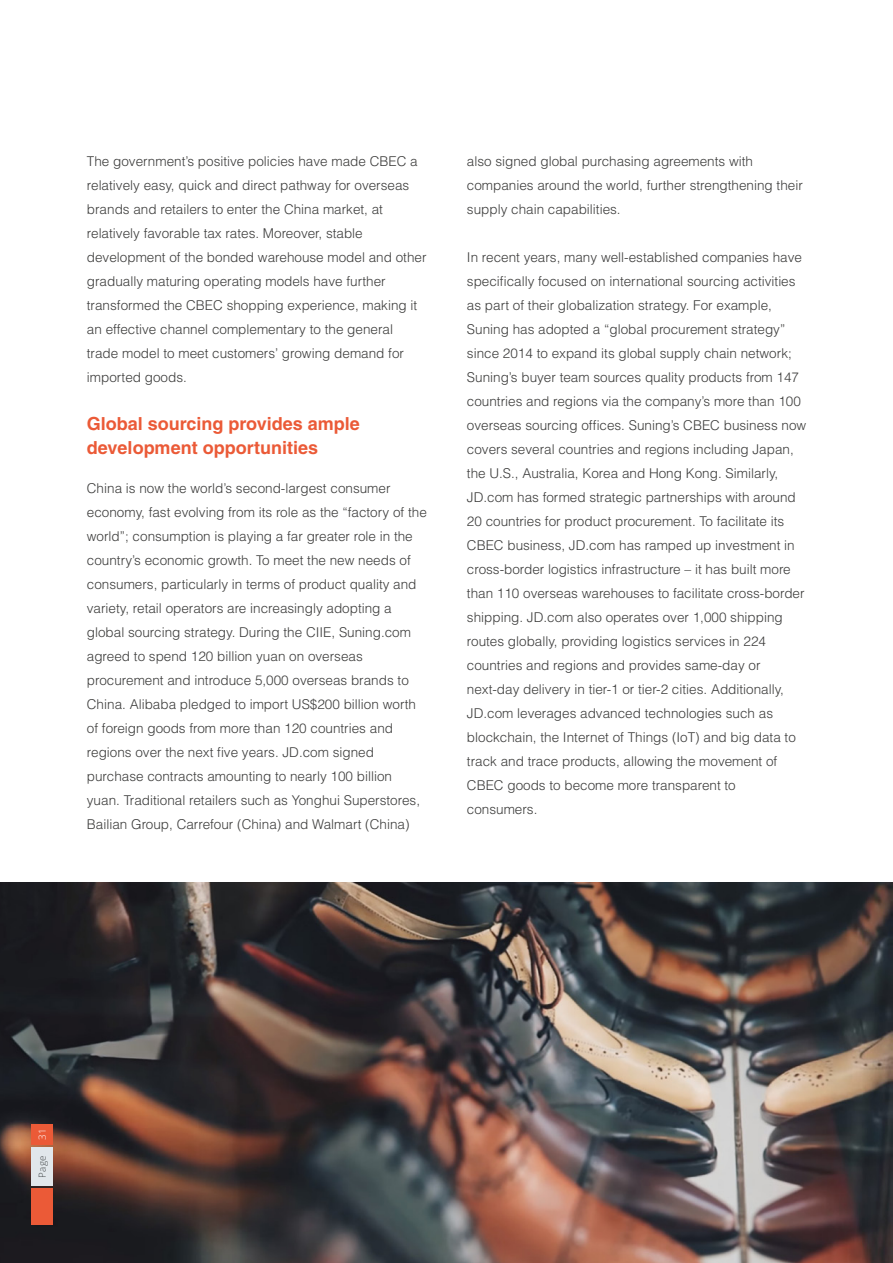
<style>
.page{position:relative;width:893px;height:1263px;background:#fff}
.page>*{position:absolute;margin:0;border:0;box-sizing:border-box;transform-origin:0 0}
.t1{font:700 18px/24px "Helvetica";color:#eb5a37}
.t2{font:300 13.5px/24px "Helvetica";color:#3c3c3b}
.t3{font:300 9.75px "Open Sans";color:#444849}
.t4{font:300 9.75px "Open Sans";color:#fff}
</style>
<div class="page">
<img style="left:0;top:882px;width:893px;height:381px">
<div style="left:32px;top:1124px;width:21px;height:21px;background:#eb5a37"></div>
<div style="left:32px;top:1147px;width:21px;height:39px;background:#e1e7eb"></div>
<div style="left:32px;top:1188px;width:21px;height:37px;background:#eb5a37"></div>
<p class="t2" style="left:87px;top:149px;width:341px">The government’s positive policies have made CBEC a relatively easy, quick and direct pathway for overseas brands and retailers to enter the China market, at relatively favorable tax rates. Moreover, stable development of the bonded warehouse model and other gradually maturing operating models have further transformed the CBEC shopping experience, making it an effective channel complementary to the general trade model to meet customers’ growing demand for imported goods.</p>
<h1 class="t1" style="left:87px;top:411px;width:275px">Global sourcing provides ample development opportunities</h1>
<p class="t2" style="left:87px;top:476px;width:341px">China is now the world’s second-largest consumer economy, fast evolving from its role as the “factory of the world”; consumption is playing a far greater role in the country’s economic growth. To meet the new needs of consumers, particularly in terms of product quality and variety, retail operators are increasingly adopting a global sourcing strategy. During the CIIE, Suning.com agreed to spend 120 billion yuan on overseas procurement and introduce 5,000 overseas brands to China. Alibaba pledged to import US$200 billion worth of foreign goods from more than 120 countries and regions over the next five years. JD.com signed purchase contracts amounting to nearly 100 billion yuan. Traditional retailers such as Yonghui Superstores, Bailian Group, Carrefour (China) and Walmart (China)</p>
<p class="t2" style="left:467px;top:149px;width:337px">also signed global purchasing agreements with companies around the world, further strengthening their supply chain capabilities.</p>
<p class="t2" style="left:467px;top:245px;width:341px">In recent years, many well-established companies have specifically focused on international sourcing activities as part of their globalization strategy. For example, Suning has adopted a “global procurement strategy” since 2014 to expand its global supply chain network; Suning’s buyer team sources quality products from 147 countries and regions via the company’s more than 100 overseas sourcing offices. Suning’s CBEC business now covers several countries and regions including Japan, the U.S., Australia, Korea and Hong Kong. Similarly, JD.com has formed strategic partnerships with around 20 countries for product procurement. To facilitate its CBEC business, JD.com has ramped up investment in cross-border logistics infrastructure – it has built more than 110 overseas warehouses to facilitate cross-border shipping. JD.com also operates over 1,000 shipping routes globally, providing logistics services in 224 countries and regions and provides same-day or next-day delivery in tier-1 or tier-2 cities. Additionally, JD.com leverages advanced technologies such as blockchain, the Internet of Things (IoT) and big data to track and trace products, allowing the movement of CBEC goods to become more transparent to consumers.</p>
<p class="t4" style="left:36px;top:1140px;width:13px;rotate:-90deg">31</p>
<p class="t3" style="left:36px;top:1178px;width:24px;rotate:-90deg">Page</p>
</div>
